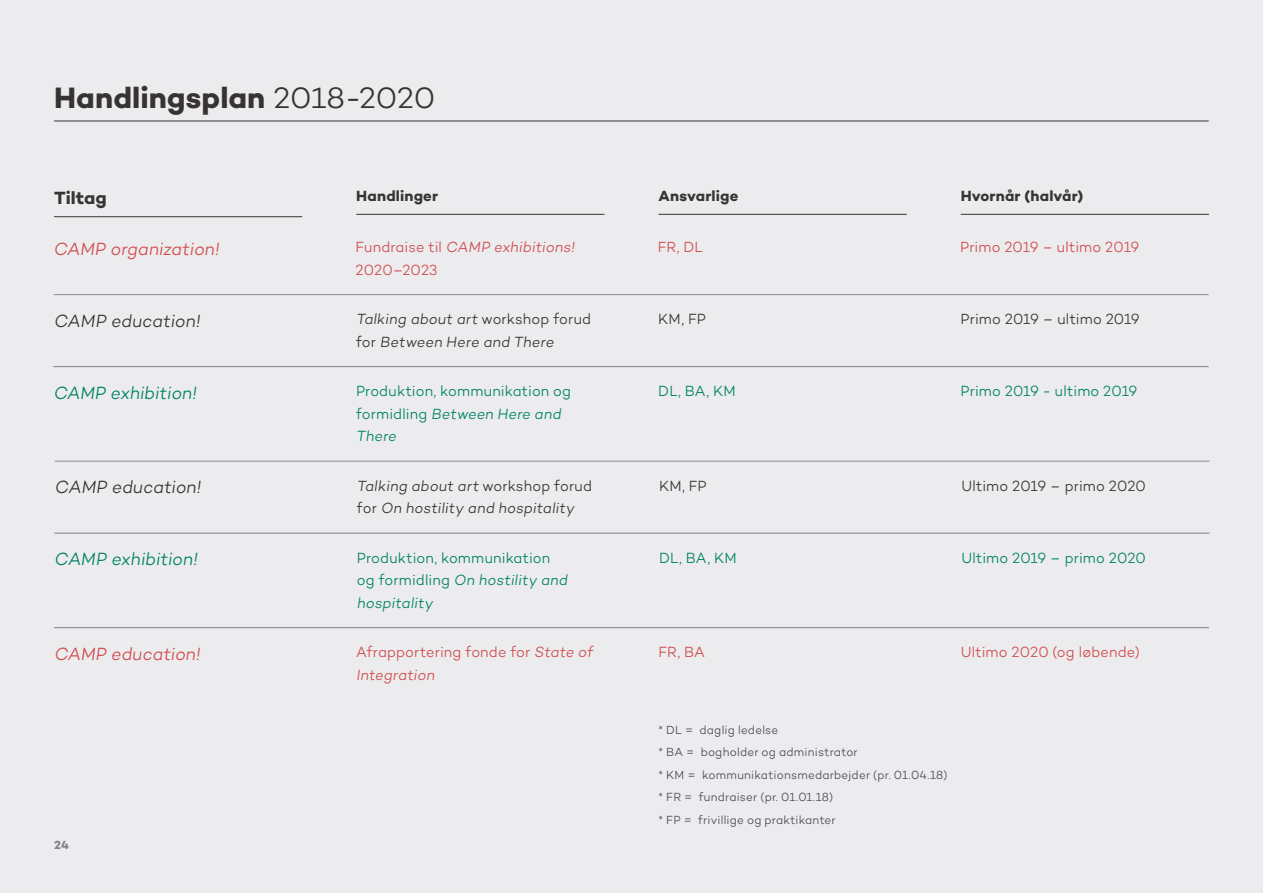
<style>
.page{position:relative;width:1263px;height:893px;background:#ececee}
.page>*{position:absolute;margin:0;border:0;box-sizing:border-box;transform-origin:0 0}
.t1{font:700 30px "Campton";color:#231f20}
.t2{font:300 18px "Campton";color:#d04c4e;scale:.96 1}
.t3{font:300 18px "Campton";color:#008265;scale:.96 1}
.t4{font:300 18px "Campton";color:#231f20;scale:.96 1}
.t5{font:700 18px "Campton";letter-spacing:.005em;color:#231f20}
.t6{font:300 15px/22.5px "Campton";letter-spacing:.01em;color:#008265;scale:.96 1}
.t7{font:300 15px/22.5px "Campton";letter-spacing:.01em;color:#231f20;scale:.96 1}
.t8{font:300 15px/22.5px "Campton";letter-spacing:.01em;color:#d04c4e;scale:.96 1}
.t9{font:700 15px "Campton";letter-spacing:.01em;color:#231f20}
.t10{font:300 12px/22.5px "Campton";letter-spacing:.02em;color:#4b4c4d;scale:.96 1}
.t11{font:700 12px "Campton";color:#808285}
.s1{font-weight:300}
</style>
<div class="page">
<hr style="left:54px;top:121px;width:1155px;height:1px;background:#231f20">
<hr style="left:54px;top:216px;width:248px;height:1px;background:#231f20">
<hr style="left:356px;top:214px;width:248px;height:1px;background:#231f20">
<hr style="left:658px;top:214px;width:249px;height:1px;background:#231f20">
<hr style="left:961px;top:214px;width:248px;height:1px;background:#231f20">
<hr style="left:54px;top:627px;width:1155px;height:1px;background:#808285">
<hr style="left:54px;top:294px;width:1155px;height:1px;background:#808285">
<hr style="left:55px;top:461px;width:1154px;height:1px;background:#808285">
<hr style="left:53px;top:366px;width:1156px;height:1px;background:#808285">
<hr style="left:54px;top:533px;width:1155px;height:1px;background:#808285">
<h1 class="t1" style="left:54px;top:85px;width:383px">Handlingsplan <span class="s1">2018-2020</span></h1>
<p class="t5" style="left:54px;top:190px;width:54px">Tiltag</p>
<p class="t9" style="left:356px;top:190px;width:83px">Handlinger</p>
<p class="t9" style="left:658px;top:190px;width:81px">Ansvarlige</p>
<p class="t9" style="left:961px;top:190px;width:124px">Hvornår (halvår)</p>
<p class="t2" style="left:53px;top:241px;width:177px">CAMP organization!</p>
<p class="t8" style="left:356px;top:237px;width:232px">Fundraise til CAMP exhibitions!<br>2020–2023</p>
<p class="t8" style="left:658px;top:237px;width:48px">FR, DL</p>
<p class="t8" style="left:960px;top:237px;width:188px">Primo 2019 – ultimo 2019</p>
<p class="t4" style="left:54px;top:313px;width:156px">CAMP education!</p>
<p class="t7" style="left:356px;top:309px;width:246px">Talking about art workshop forud for Between Here and There</p>
<p class="t7" style="left:658px;top:309px;width:51px">KM, FP</p>
<p class="t7" style="left:960px;top:309px;width:188px">Primo 2019 – ultimo 2019</p>
<p class="t3" style="left:53px;top:385px;width:153px">CAMP exhibition!</p>
<p class="t6" style="left:356px;top:381px;width:226px">Produktion, kommunikation og formidling Between Here and<br>There</p>
<p class="t6" style="left:658px;top:381px;width:82px">DL, BA, KM</p>
<p class="t6" style="left:960px;top:381px;width:186px">Primo 2019 - ultimo 2019</p>
<p class="t4" style="left:55px;top:480px;width:156px">CAMP education!</p>
<p class="t7" style="left:357px;top:476px;width:246px">Talking about art workshop forud for On hostility and hospitality</p>
<p class="t7" style="left:659px;top:476px;width:51px">KM, FP</p>
<p class="t7" style="left:961px;top:476px;width:194px">Ultimo 2019 – primo 2020</p>
<p class="t3" style="left:54px;top:552px;width:153px">CAMP exhibition!</p>
<p class="t6" style="left:357px;top:548px;width:223px">Produktion, kommunikation og formidling On hostility and hospitality</p>
<p class="t6" style="left:659px;top:548px;width:82px">DL, BA, KM</p>
<p class="t6" style="left:961px;top:548px;width:194px">Ultimo 2019 – primo 2020</p>
<p class="t2" style="left:54px;top:646px;width:156px">CAMP education!</p>
<p class="t8" style="left:356px;top:642px;width:248px">Afrapportering fonde for State of<br>Integration</p>
<p class="t8" style="left:658px;top:642px;width:50px">FR, BA</p>
<p class="t8" style="left:961px;top:642px;width:188px">Ultimo 2020 (og løbende)</p>
<p class="t11" style="left:54px;top:840px;width:17px">24</p>
<p class="t10" style="left:658px;top:720px;width:302px">* DL = daglig ledelse<br>* BA = bogholder og administrator<br>* KM = kommunikationsmedarbejder (pr. 01.04.18) * FR = fundraiser (pr. 01.01.18)<br>* FP = frivillige og praktikanter</p>
</div>
